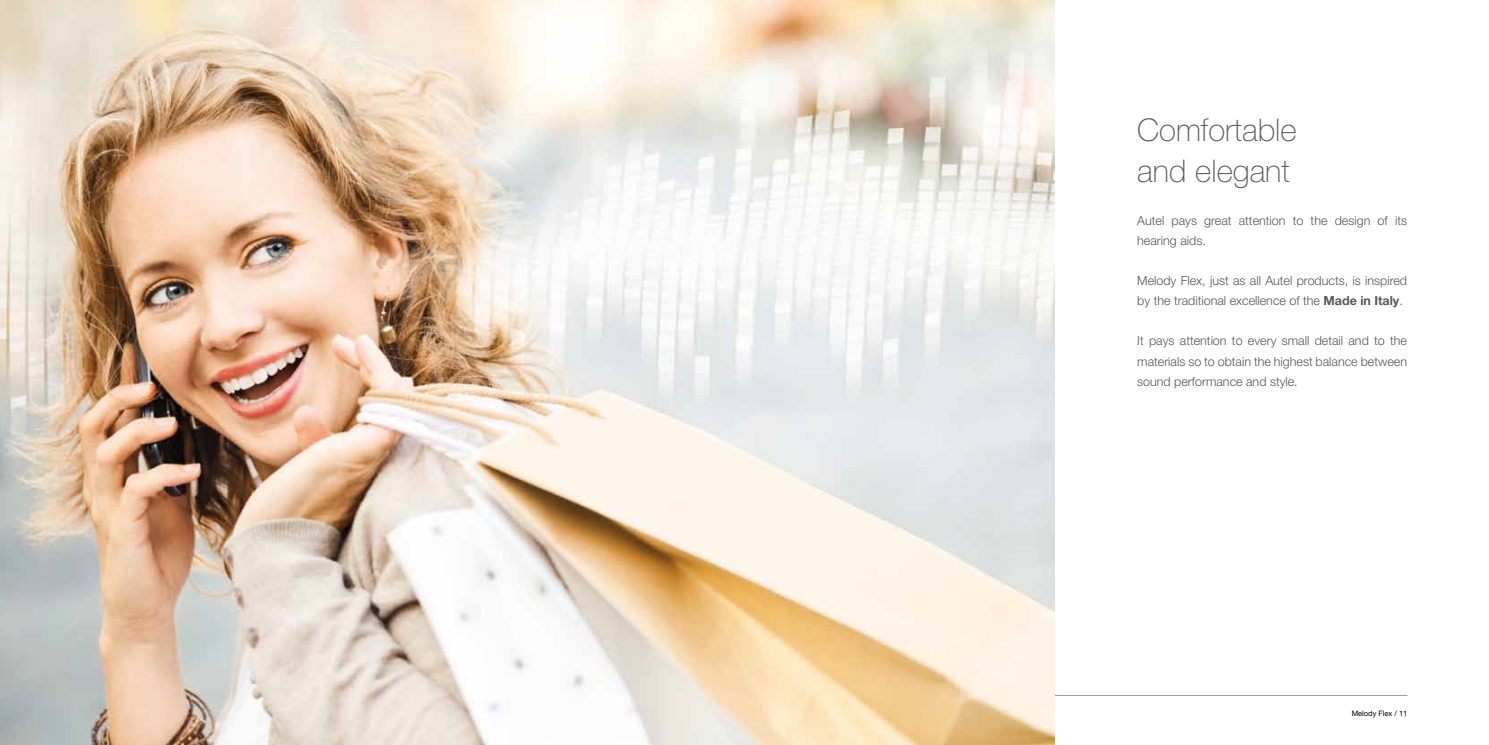
<style>
.page{position:relative;width:1489px;height:745px;background:#fff}
.page>*{position:absolute;margin:0;border:0;box-sizing:border-box;transform-origin:0 0}
.t1{font:100 31.25px/41.2px "Helvetica Neue LT Std";color:#58585a}
.t2{font:300 12.5px/20px "Helvetica Neue LT Std";color:#58585a}
.t3{font:7.5px "Helvetica Neue LT Std";color:#000}
.s1{font-weight:700}
</style>
<div class="page">
<hr style="left:833px;top:694px;width:574px;height:1px;background:#9c9e9f">
<img style="left:0;top:0;width:1054px;height:744px">
<h1 class="t1" style="left:1137px;top:109px;width:161px">Comfortable and elegant</h1>
<p class="t2" style="left:1137px;top:210px;width:271px">Autel pays great attention to the design of its hearing aids.</p>
<p class="t2" style="left:1137px;top:270px;width:271px">Melody Flex, just as all Autel products, is inspired by the traditional excellence of the <span class="s1">Made in Italy</span>.</p>
<p class="t2" style="left:1137px;top:330px;width:271px;text-align:justify">It pays attention to every small detail and to the materials so to obtain the highest balance between sound performance and style.</p>
<p class="t3" style="left:1351px;top:708px;width:57px">Melody Flex / 11</p>
</div>
